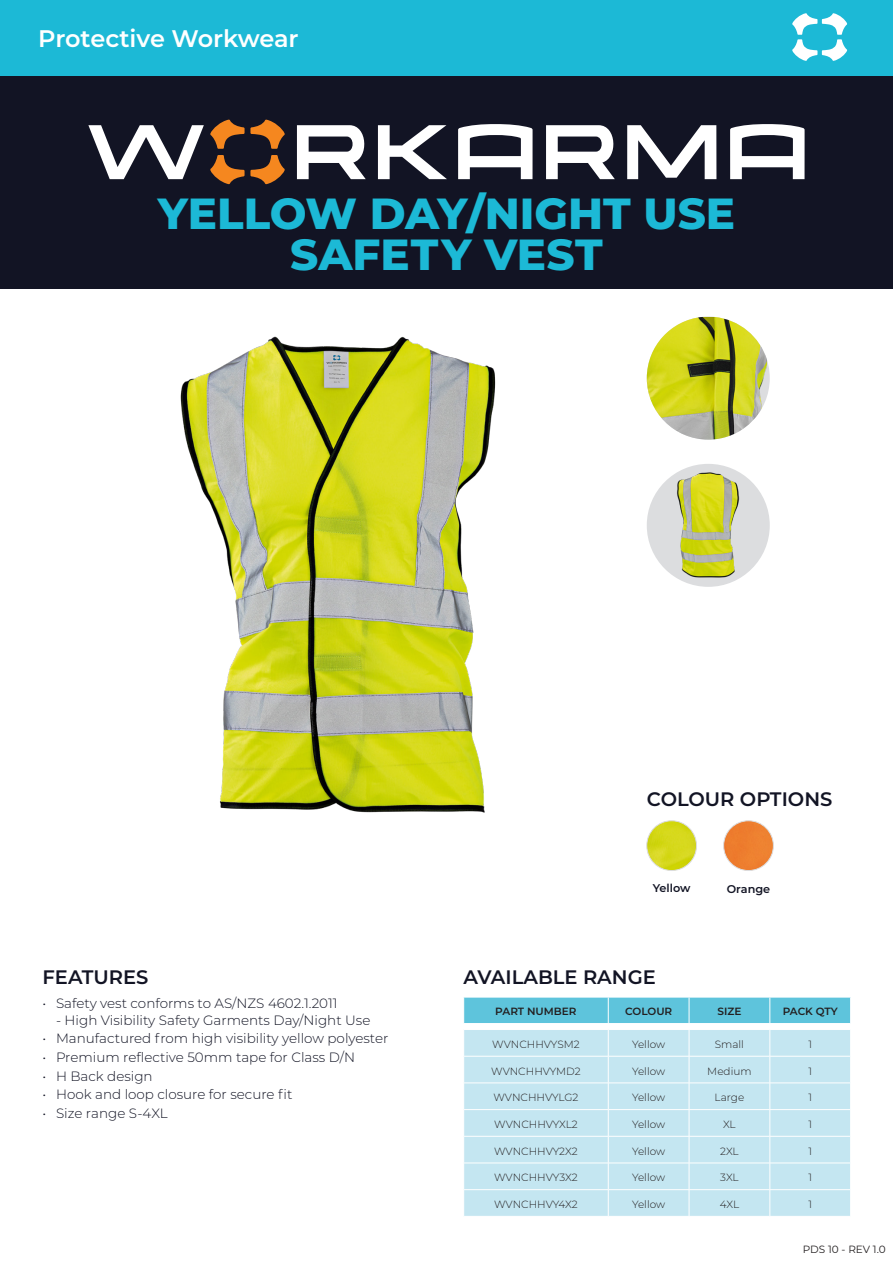
<style>
.page{position:relative;width:893px;height:1263px;background:#fff}
.page>*{position:absolute;margin:0;border:0;box-sizing:border-box;transform-origin:0 0}
.t1{font:800 43.5px "Montserrat";color:#1cb9d6}
.t2{font:600 24px "Montserrat";letter-spacing:-.01em;color:#fff}
.Headings{font:600 19.5px "Montserrat";color:#121424}
.t3{font:300 13.5px "Montserrat";color:#121424}
.Lens_Icon_Text{font:600 11.25px "Montserrat";color:#121424}
.Table_Body{font:300 10.5px "Montserrat";color:#231f20}
.t4{font:600 10.5px "Montserrat";color:#231f20}
.t5{font:10.5px "Montserrat";color:#231f20}
</style>
<div class="page">
<div style="left:0;top:0;width:893px;height:77px;background:#1cb9d6;border:2px solid #1cb9d6"></div>
<svg style="left:792px;top:13px;width:55px;height:48px"></svg>
<div style="left:0;top:77px;width:893px;height:212px;background:#121424"></div>
<svg style="left:88px;top:125px;width:116px;height:54px"></svg>
<svg style="left:297px;top:125px;width:69px;height:54px"></svg>
<svg style="left:378px;top:125px;width:69px;height:54px"></svg>
<svg style="left:546px;top:125px;width:69px;height:54px"></svg>
<svg style="left:627px;top:125px;width:89px;height:54px"></svg>
<svg style="left:458px;top:124px;width:75px;height:55px"></svg>
<svg style="left:730px;top:124px;width:75px;height:55px"></svg>
<svg style="left:210px;top:120px;width:75px;height:29px"></svg>
<svg style="left:210px;top:155px;width:75px;height:29px"></svg>
<svg style="left:464px;top:998px;width:387px;height:218px;background:#bce3ef"></svg>
<img style="left:180px;top:336px;width:316px;height:477px">
<div style="left:647px;top:464px;width:123px;height:123px;background:#dcdddf;border-radius:50%"></div>
<img style="left:673px;top:464px;width:70px;height:119px">
<img style="left:647px;top:317px;width:120px;height:123px">
<img style="left:647px;top:821px;width:49px;height:49px;border-radius:25px">
<div style="left:647px;top:820px;width:50px;height:51px;border:1px solid #dcdddf;border-radius:50%"></div>
<div style="left:724px;top:821px;width:49px;height:49px;background:#ee7e2f;border-radius:25px"></div>
<div style="left:723px;top:820px;width:51px;height:51px;border:1px solid #dcdddf;border-radius:50%"></div>
<h2 class="t2" style="left:38px;top:21px;width:262px">Protective Workwear</h2>
<p class="t1" style="left:158px;top:182px;width:579px">YELLOW DAY/NIGHT USE</p>
<p class="t1" style="left:290px;top:222px;width:314px">SAFETY VEST</p>
<p class="Headings" style="left:647px;top:785px;width:187px">COLOUR OPTIONS</p>
<p class="Headings" style="left:43px;top:963px;width:107px">FEATURES</p>
<p class="t3" style="left:43px;top:994px;width:297px">• Safety vest conforms to AS/NZS 4602.1.2011</p>
<p class="t3" style="left:56px;top:1011px;width:316px">- High Visibility Safety Garments Day/Night Use</p>
<p class="t3" style="left:43px;top:1029px;width:347px">• Manufactured from high visibility yellow polyester</p>
<p class="t3" style="left:43px;top:1048px;width:314px">• Premium reflective 50mm tape for Class D/N</p>
<p class="t3" style="left:43px;top:1066px;width:112px">• H Back design</p>
<p class="t3" style="left:43px;top:1085px;width:252px">• Hook and loop closure for secure fit</p>
<p class="t3" style="left:43px;top:1104px;width:127px">• Size range S-4XL</p>
<p class="Lens_Icon_Text" style="left:653px;top:880px;width:39px">Yellow</p>
<p class="Lens_Icon_Text" style="left:727px;top:881px;width:45px">Orange</p>
<p class="Headings" style="left:463px;top:963px;width:194px">AVAILABLE RANGE</p>
<p class="t4" style="left:495px;top:1004px;width:83px">PART NUMBER</p>
<p class="t4" style="left:625px;top:1004px;width:49px">COLOUR</p>
<p class="t4" style="left:717px;top:1004px;width:25px">SIZE</p>
<p class="t4" style="left:783px;top:1004px;width:56px">PACK QTY</p>
<p class="Table_Body" style="left:492px;top:1037px;width:89px">WVNCHHVYSM2</p>
<p class="Table_Body" style="left:632px;top:1037px;width:35px">Yellow</p>
<p class="Table_Body" style="left:715px;top:1037px;width:31px">Small</p>
<p class="Table_Body" style="left:808px;top:1037px;width:5px">1</p>
<p class="Table_Body" style="left:491px;top:1064px;width:91px">WVNCHHVYMD2</p>
<p class="Table_Body" style="left:632px;top:1064px;width:35px">Yellow</p>
<p class="Table_Body" style="left:707px;top:1064px;width:46px">Medium</p>
<p class="Table_Body" style="left:808px;top:1064px;width:5px">1</p>
<p class="Table_Body" style="left:493px;top:1090px;width:87px">WVNCHHVYLG2</p>
<p class="Table_Body" style="left:632px;top:1090px;width:35px">Yellow</p>
<p class="Table_Body" style="left:715px;top:1090px;width:31px">Large</p>
<p class="Table_Body" style="left:808px;top:1090px;width:5px">1</p>
<p class="Table_Body" style="left:494px;top:1117px;width:85px">WVNCHHVYXL2</p>
<p class="Table_Body" style="left:632px;top:1117px;width:35px">Yellow</p>
<p class="Table_Body" style="left:723px;top:1117px;width:14px">XL</p>
<p class="Table_Body" style="left:808px;top:1117px;width:5px">1</p>
<p class="Table_Body" style="left:494px;top:1144px;width:85px">WVNCHHVY2X2</p>
<p class="Table_Body" style="left:632px;top:1144px;width:35px">Yellow</p>
<p class="Table_Body" style="left:720px;top:1144px;width:20px">2XL</p>
<p class="Table_Body" style="left:808px;top:1144px;width:5px">1</p>
<p class="Table_Body" style="left:494px;top:1170px;width:85px">WVNCHHVY3X2</p>
<p class="Table_Body" style="left:632px;top:1170px;width:35px">Yellow</p>
<p class="Table_Body" style="left:720px;top:1170px;width:20px">3XL</p>
<p class="Table_Body" style="left:808px;top:1170px;width:5px">1</p>
<p class="Table_Body" style="left:494px;top:1197px;width:85px">WVNCHHVY4X2</p>
<p class="Table_Body" style="left:632px;top:1197px;width:35px">Yellow</p>
<p class="Table_Body" style="left:720px;top:1197px;width:21px">4XL</p>
<p class="Table_Body" style="left:808px;top:1197px;width:5px">1</p>
<p class="t5" style="left:803px;top:1242px;width:85px">PDS 10 - REV 1.0</p>
</div>
